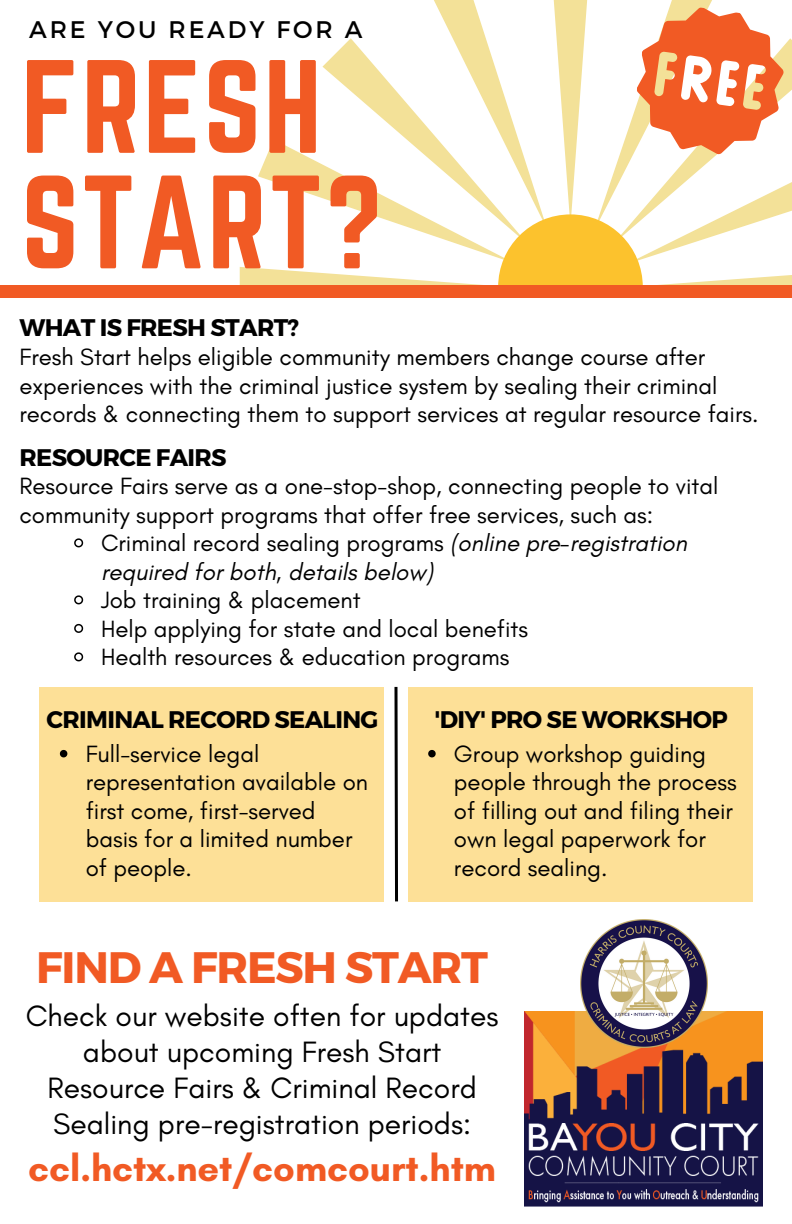
<style>
.page{position:relative;width:792px;height:1224px;background:#fff}
.page>*{position:absolute;margin:0;border:0;box-sizing:border-box;transform-origin:0 0}
.t1{font:116px/115.6px "Norwester";letter-spacing:.02em;color:#f15a24}
.t2{font:700 44px "Montserrat";letter-spacing:-.025em;color:#f15a24}
.t3{font:700 38px "Glacial Indifference";color:#f15a24}
.t4{font:30px/36px "Glacial Indifference";color:#000;text-align:center}
.t5{font:24px/28.4px "Glacial Indifference";color:#000}
.t6{font:italic 24px/28.4px "Glacial Indifference";color:#000}
.t7{font:700 24px "Montserrat";letter-spacing:-.025em;color:#000}
.t8{font:24px "Montserrat";letter-spacing:.12em;color:#000}
.s1{font-style:normal}
</style>
<div class="page">
<svg style="left:240px;top:0;width:552px;height:285px"></svg>
<svg style="left:498px;top:214px;width:145px;height:71px"></svg>
<div style="left:0;top:285px;width:792px;height:9px;background:#f15a24"></div>
<div style="left:0;top:289px;width:792px;height:9px;background:#f15a24"></div>
<svg style="left:629px;top:0;width:162px;height:162px"></svg>
<svg style="left:74px;top:538px;width:10px;height:10px"></svg>
<svg style="left:74px;top:595px;width:10px;height:10px"></svg>
<svg style="left:74px;top:623px;width:10px;height:10px"></svg>
<svg style="left:74px;top:652px;width:10px;height:10px"></svg>
<div style="left:40px;top:687px;width:344px;height:215px;background:#fde097"></div>
<svg style="left:60px;top:750px;width:7px;height:7px"></svg>
<div style="left:408px;top:687px;width:344px;height:215px;background:#fde097"></div>
<svg style="left:428px;top:750px;width:8px;height:7px"></svg>
<img style="left:525px;top:1012px;width:238px;height:195px">
<img style="left:580px;top:919px;width:128px;height:128px">
<svg style="left:394px;top:687px;width:4px;height:214px"></svg>
<p class="t8" style="left:29px;top:14px;width:335px">ARE YOU READY FOR A</p>
<h1 class="t1" style="left:21px;top:49px;width:363px">FRESH<br>START?</h1>
<p class="t7" style="left:19px;top:312px;width:281px">WHAT IS FRESH START?</p>
<p class="t5" style="left:19px;top:342px;width:741px">Fresh Start helps eligible community members change course after experiences with the criminal justice system by sealing their criminal records &amp; connecting them to support services at regular resource fairs.</p>
<p class="t7" style="left:19px;top:442px;width:209px">RESOURCE FAIRS</p>
<p class="t5" style="left:19px;top:472px;width:701px">Resource Fairs serve as a one-stop-shop, connecting people to vital community support programs that offer free services, such as:</p>
<p class="t6" style="left:101px;top:529px;width:588px"><span class="s1">Criminal record sealing programs</span> (online pre-registration required for both, details below)</p>
<p class="t5" style="left:101px;top:586px;width:429px">Job training &amp; placement<br>Help applying for state and local benefits<br>Health resources &amp; education programs</p>
<p class="t7" style="left:47px;top:704px;width:333px">CRIMINAL RECORD SEALING</p>
<p class="t5" style="left:86px;top:739px;width:284px">Full-service legal representation available on first come, first-served basis for a limited number of people.</p>
<p class="t7" style="left:435px;top:704px;width:295px">'DIY' PRO SE WORKSHOP</p>
<p class="t5" style="left:454px;top:739px;width:284px">Group workshop guiding people through the process of filling out and filing their own legal paperwork for record sealing.</p>
<h2 class="t2" style="left:36px;top:938px;width:453px">FIND A FRESH START</h2>
<p class="t4" style="left:26px;top:998px;width:474px">Check our website often for updates about upcoming Fresh Start Resource Fairs &amp; Criminal Record Sealing pre-registration periods:</p>
<h3 class="t3" style="left:28px;top:1145px;width:469px">ccl.hctx.net/comcourt.htm</h3>
</div>
